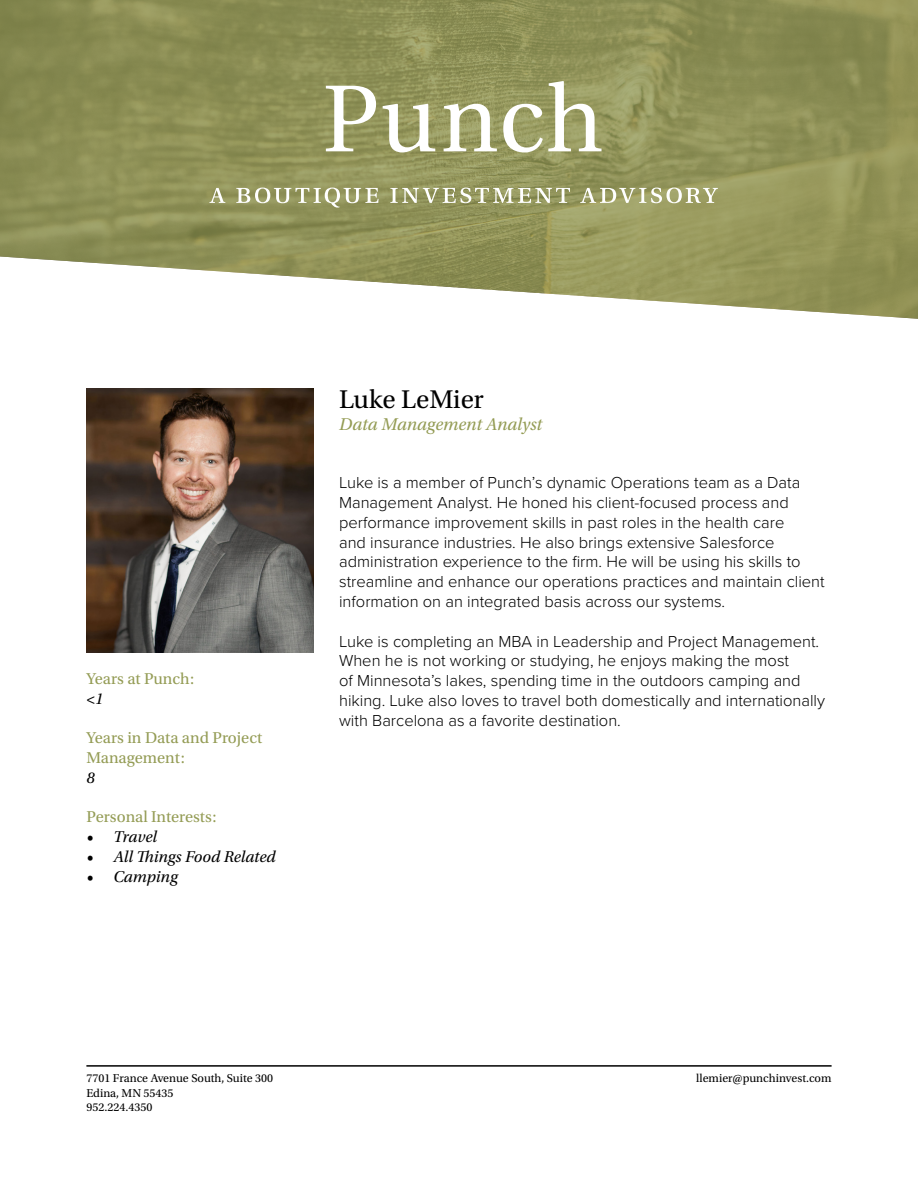
<style>
.page{position:relative;width:918px;height:1188px;background:#fff}
.page>*{position:absolute;margin:0;border:0;box-sizing:border-box;transform-origin:0 0}
.t1{font:27px "Utopia Std";color:#000}
.t2{font:italic 18px "Utopia Std";color:#949c55}
.t3{font:300 16.5px/19.8px "Proxima Nova";color:#000}
.t4{font:16.5px/19.8px "Utopia Std";color:#949c55}
.t5{font:italic 16.5px "Utopia Std";color:#000}
.t6{font:12px/14.4px "Utopia Std";color:#000}
</style>
<div class="page">
<svg style="left:0;top:0;width:918px;height:319px;background:#9b9d69"></svg>
<svg style="left:209px;top:188px;width:16px;height:15px"></svg>
<svg style="left:236px;top:188px;width:143px;height:20px"></svg>
<svg style="left:390px;top:188px;width:180px;height:15px"></svg>
<svg style="left:580px;top:188px;width:138px;height:15px"></svg>
<svg style="left:326px;top:86px;width:50px;height:65px"></svg>
<svg style="left:383px;top:104px;width:52px;height:48px"></svg>
<svg style="left:444px;top:104px;width:53px;height:47px"></svg>
<svg style="left:503px;top:81px;width:99px;height:71px"></svg>
<hr style="left:86px;top:1065px;width:746px;height:2px;background:#000">
<img style="left:86px;top:389px;width:227px;height:263px">
<p class="t4" style="left:86px;top:669px;width:110px">Years at Punch:</p>
<p class="t5" style="left:86px;top:689px;width:19px">&lt;1</p>
<p class="t4" style="left:86px;top:728px;width:177px">Years in Data and Project<br>Management:</p>
<p class="t5" style="left:86px;top:768px;width:10px">8</p>
<p class="t4" style="left:86px;top:807px;width:132px">Personal Interests:</p>
<p class="t5" style="left:86px;top:828px;width:72px">• Travel</p>
<p class="t5" style="left:86px;top:848px;width:191px">• All Things Food Related</p>
<p class="t5" style="left:86px;top:867px;width:93px">• Camping</p>
<h1 class="t1" style="left:339px;top:385px;width:146px">Luke LeMier</h1>
<p class="t2" style="left:339px;top:414px;width:205px">Data Management Analyst</p>
<p class="t3" style="left:339px;top:472px;width:487px">Luke is a member of Punch’s dynamic Operations team as a Data Management Analyst. He honed his client-focused process and performance improvement skills in past roles in the health care<br>and insurance industries. He also brings extensive Salesforce administration experience to the firm. He will be using his skills to streamline and enhance our operations practices and maintain client information on an integrated basis across our systems.</p>
<p class="t3" style="left:339px;top:630px;width:487px">Luke is completing an MBA in Leadership and Project Management.<br>When he is not working or studying, he enjoys making the most<br>of Minnesota’s lakes, spending time in the outdoors camping and hiking. Luke also loves to travel both domestically and internationally with Barcelona as a favorite destination.</p>
<p class="t6" style="left:86px;top:1071px;width:188px">7701 France Avenue South, Suite 300<br>Edina, MN 55435<br>952.224.4350</p>
<p class="t6" style="left:696px;top:1071px;width:137px">llemier@punchinvest.com</p>
</div>
